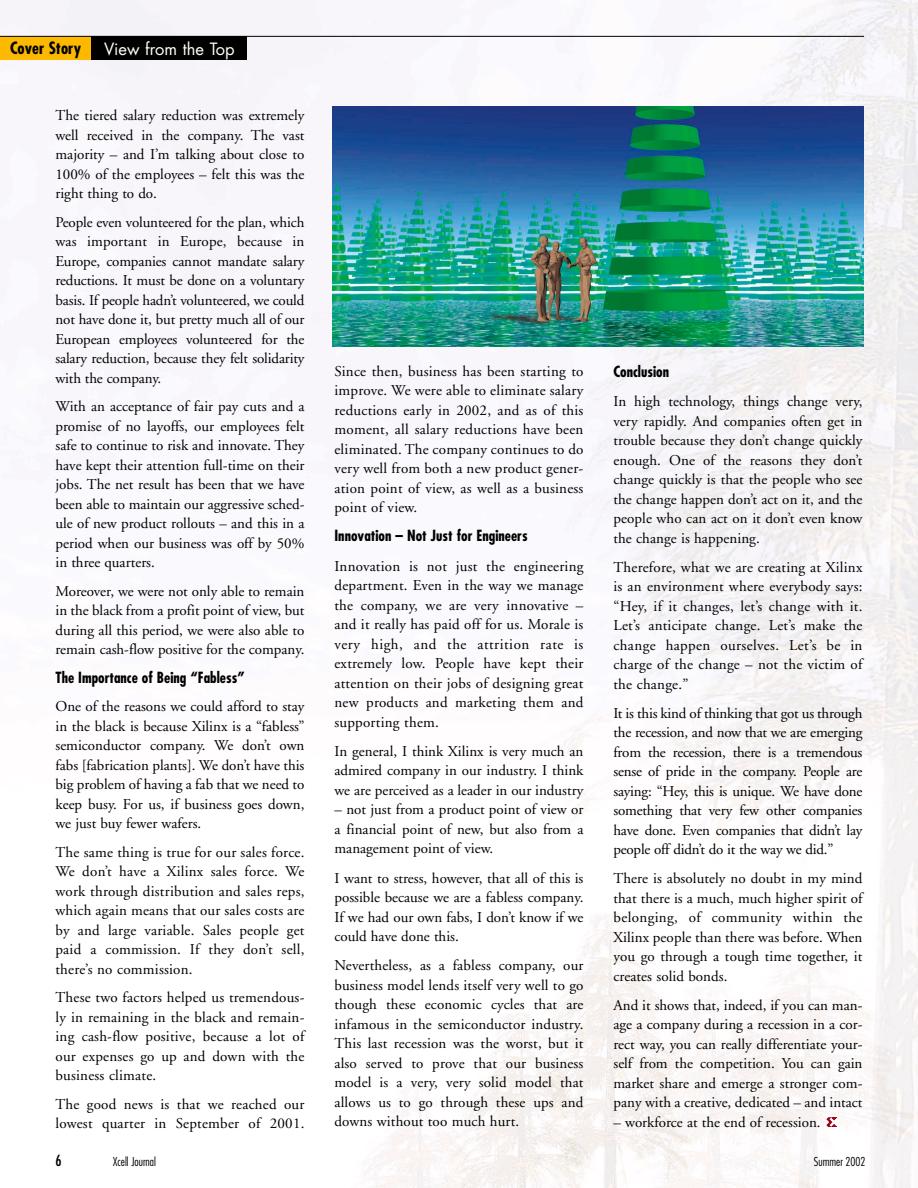
<style>
.page{position:relative;width:918px;height:1188px;background:#fff}
.page>*{position:absolute;margin:0;border:0;box-sizing:border-box;transform-origin:0 0}
.t1{font:16.5px "Futura";color:#fff}
.t2{font:700 condensed 16.5px "Futura";color:#000}
.t3{font:15px/19.5px "Adobe Garamond";color:#000;text-align:justify}
.t4{font:700 condensed 15px "Futura";color:#000}
.t5{font:condensed 15px "Futura";color:#000}
.t6{font:300 condensed 12px "Futura";color:#000}
</style>
<div class="page">
<img style="left:0;top:0;width:918px;height:1188px">
<div style="left:0;top:36px;width:91px;height:24px;background:#fcb900"></div>
<div style="left:91px;top:36px;width:156px;height:24px;background:#000"></div>
<svg style="left:826px;top:1117px;width:11px;height:10px"></svg>
<hr style="left:0;top:36px;width:864px;height:1px;background:#000">
<img style="left:333px;top:107px;width:531px;height:240px">
<p class="t2" style="left:10px;top:41px;width:73px">Cover Story</p>
<p class="t1" style="left:104px;top:41px;width:132px">View from the Top</p>
<p class="t3" style="left:56px;top:107px;width:251px">The tiered salary reduction was extremely well received in the company. The vast majority – and I’m talking about close to 100% of the employees – felt this was the right thing to do.</p>
<p class="t3" style="left:56px;top:214px;width:251px">People even volunteered for the plan, which was important in Europe, because in Europe, companies cannot mandate salary reductions. It must be done on a voluntary basis. If people hadn’t volunteered, we could not have done it, but pretty much all of our European employees volunteered for the salary reduction, because they felt solidarity with the company.</p>
<p class="t3" style="left:56px;top:398px;width:251px">With an acceptance of fair pay cuts and a promise of no layoffs, our employees felt safe to continue to risk and innovate. They have kept their attention full-time on their jobs. The net result has been that we have been able to maintain our aggressive sched&shy;ule of new product rollouts – and this in a period when our business was off by 50% in three quarters.</p>
<p class="t3" style="left:56px;top:583px;width:251px">Moreover, we were not only able to remain in the black from a profit point of view, but during all this period, we were also able to remain cash-flow positive for the company.</p>
<p class="t4" style="left:56px;top:671px;width:191px">The Importance of Being “Fabless”</p>
<p class="t3" style="left:56px;top:698px;width:251px">One of the reasons we could afford to stay in the black is because Xilinx is a “fabless” semiconductor company. We don’t own fabs [fabrication plants]. We don’t have this big problem of having a fab that we need to keep busy. For us, if business goes down, we just buy fewer wafers.</p>
<p class="t3" style="left:56px;top:844px;width:251px">The same thing is true for our sales force.<br>We don’t have a Xilinx sales force. We work through distribution and sales reps, which again means that our sales costs are by and large variable. Sales people get paid a commission. If they don’t sell, there’s no commission.</p>
<p class="t3" style="left:56px;top:989px;width:251px">These two factors helped us tremendous&shy;ly in remaining in the black and remain&shy;ing cash-flow positive, because a lot of our expenses go up and down with the business climate.</p>
<p class="t3" style="left:56px;top:1096px;width:250px">The good news is that we reached our lowest quarter in September of 2001.</p>
<p class="t3" style="left:334px;top:363px;width:251px">Since then, business has been starting to improve. We were able to eliminate salary reductions early in 2002, and as of this moment, all salary reductions have been eliminated. The company continues to do very well from both a new product gener&shy;ation point of view, as well as a business point of view.</p>
<p class="t4" style="left:334px;top:529px;width:195px">Innovation – Not Just for Engineers</p>
<p class="t3" style="left:334px;top:558px;width:251px">Innovation is not just the engineering department. Even in the way we manage the company, we are very innovative – and it really has paid off for us. Morale is very high, and the attrition rate is extremely low. People have kept their attention on their jobs of designing great new products and marketing them and supporting them.</p>
<p class="t3" style="left:334px;top:743px;width:251px">In general, I think Xilinx is very much an admired company in our industry. I think we are perceived as a leader in our industry</p>
<p class="t3" style="left:334px;top:801px;width:251px">– not just from a product point of view or a financial point of new, but also from a management point of view.</p>
<p class="t3" style="left:334px;top:870px;width:250px">I want to stress, however, that all of this is possible because we are a fabless company.<br>If we had our own fabs, I don’t know if we could have done this.</p>
<p class="t3" style="left:334px;top:957px;width:251px">Nevertheless, as a fabless company, our business model lends itself very well to go though these economic cycles that are infamous in the semiconductor industry.<br>This last recession was the worst, but it also served to prove that our business model is a very, very solid model that allows us to go through these ups and downs without too much hurt.</p>
<p class="t4" style="left:614px;top:365px;width:57px">Conclusion</p>
<p class="t3" style="left:614px;top:393px;width:251px">In high technology, things change very, very rapidly. And companies often get in trouble because they don’t change quickly enough. One of the reasons they don’t change quickly is that the people who see the change happen don’t act on it, and the people who can act on it don’t even know the change is happening.</p>
<p class="t3" style="left:614px;top:559px;width:251px">Therefore, what we are creating at Xilinx is an environment where everybody says: “Hey, if it changes, let’s change with it.<br>Let’s anticipate change. Let’s make the change happen ourselves. Let’s be in charge of the change – not the victim of the change.”</p>
<p class="t3" style="left:614px;top:705px;width:251px">It is this kind of thinking that got us through the recession, and now that we are emerging from the recession, there is a tremendous sense of pride in the company. People are saying: “Hey, this is unique. We have done something that very few other companies have done. Even companies that didn’t lay people off didn’t do it the way we did.”</p>
<p class="t3" style="left:614px;top:870px;width:251px">There is absolutely no doubt in my mind that there is a much, much higher spirit of belonging, of community within the Xilinx people than there was before. When you go through a tough time together, it creates solid bonds.</p>
<p class="t3" style="left:614px;top:997px;width:251px">And it shows that, indeed, if you can man&shy;age a company during a recession in a cor&shy;rect way, you can really differentiate your&shy;self from the competition. You can gain market share and emerge a stronger com&shy;pany with a creative, dedicated – and intact</p>
<p class="t3" style="left:614px;top:1114px;width:209px">– workforce at the end of recession.</p>
<p class="t5" style="left:56px;top:1153px;width:8px">6</p>
<p class="t6" style="left:113px;top:1156px;width:45px">Xcell Journal</p>
<p class="t6" style="left:814px;top:1156px;width:53px">Summer 2002</p>
</div>
